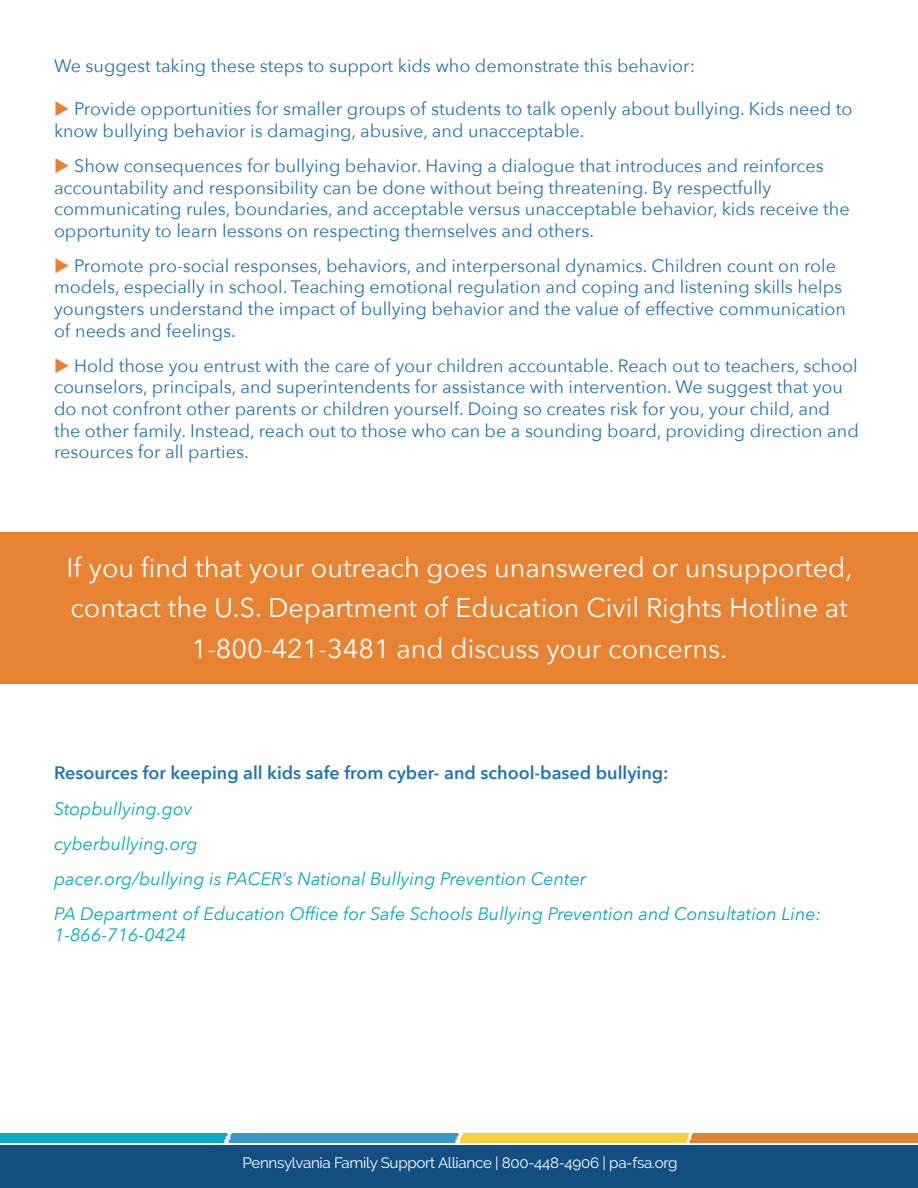
<style>
.page{position:relative;width:918px;height:1188px;background:#fff}
.page>*{position:absolute;margin:0;border:0;box-sizing:border-box;transform-origin:0 0}
.Regular{font:27px/40.5px "Avenir Next";color:#fff;text-align:center}
.Regular-2{font:18px/21.6px "Avenir Next";color:#2074ba}
.t1{font:italic 18px/21.6px "Avenir Next";color:#00acc8}
.t2{font:600 18px "Avenir Next";color:#2074ba}
.t3{font:15px "Raleway";letter-spacing:-.02em;color:#fff}
.s1{color:#e88334}
</style>
<div class="page">
<div style="left:0;top:1145px;width:918px;height:43px;background:#144f82"></div>
<img style="left:0;top:1133px;width:918px;height:9px">
<div style="left:0;top:533px;width:918px;height:151px;background:#e88334"></div>
<p class="Regular-2" style="left:54px;top:54px;width:643px">We suggest taking these steps to support kids who demonstrate this behavior:</p>
<p class="Regular-2" style="left:54px;top:97px;width:800px"><span class="s1">◆</span> Provide opportunities for smaller groups of students to talk openly about bullying. Kids need to know bullying behavior is damaging, abusive, and unacceptable.</p>
<p class="Regular-2" style="left:54px;top:154px;width:797px"><span class="s1">◆</span> Show consequences for bullying behavior. Having a dialogue that introduces and reinforces accountability and responsibility can be done without being threatening. By respectfully communicating rules, boundaries, and acceptable versus unacceptable behavior, kids receive the opportunity to learn lessons on respecting themselves and others.</p>
<p class="Regular-2" style="left:54px;top:254px;width:793px"><span class="s1">◆</span> Promote pro-social responses, behaviors, and interpersonal dynamics. Children count on role models, especially in school. Teaching emotional regulation and coping and listening skills helps youngsters understand the impact of bullying behavior and the value of effective communication of needs and feelings.</p>
<p class="Regular-2" style="left:54px;top:354px;width:806px"><span class="s1">◆</span> Hold those you entrust with the care of your children accountable. Reach out to teachers, school counselors, principals, and superintendents for assistance with intervention. We suggest that you do not confront other parents or children yourself. Doing so creates risk for you, your child, and the other family. Instead, reach out to those who can be a sounding board, providing direction and resources for all parties.</p>
<p class="Regular" style="left:66px;top:546px;width:787px">If you find that your outreach goes unanswered or unsupported, contact the U.S. Department of Education Civil Rights Hotline at<br>1-800-421-3481 and discuss your concerns.</p>
<p class="t2" style="left:54px;top:758px;width:616px">Resources for keeping all kids safe from cyber- and school-based bullying:</p>
<p class="t1" style="left:54px;top:797px;width:140px">Stopbullying.gov</p>
<p class="t1" style="left:54px;top:832px;width:145px">cyberbullying.org</p>
<p class="t1" style="left:54px;top:867px;width:534px">pacer.org/bullying is PACER’s National Bullying Prevention Center</p>
<p class="t1" style="left:54px;top:902px;width:769px">PA Department of Education Office for Safe Schools Bullying Prevention and Consultation Line:<br>1-866-716-0424</p>
<p class="t3" style="left:242px;top:1154px;width:436px">Pennsylvania Family Support Alliance | 800-448-4906 | pa-fsa.org</p>
</div>
